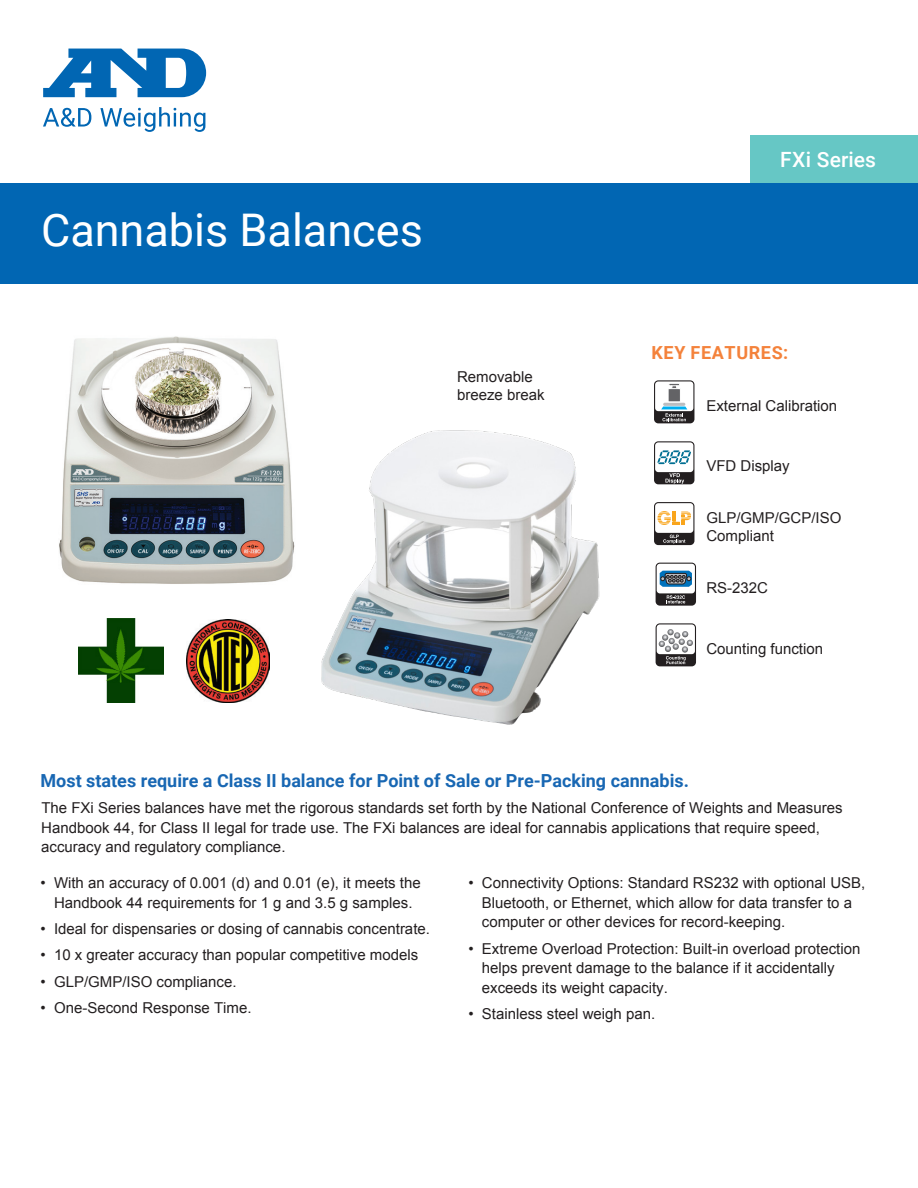
<style>
.page{position:relative;width:918px;height:1188px;background:#fff}
.page>*{position:absolute;margin:0;border:0;box-sizing:border-box;transform-origin:0 0}
.t1{font:45px "Roboto";color:#fff}
.t2{font:500 21px "Roboto";color:#fff}
.t3{font:700 18px "Roboto";color:#1867b3}
.t4{font:700 18px "Roboto";letter-spacing:.035em;color:#f4823b}
.Spec-_Regular_body{font:15px/19.5px "Arial";color:#231f20}
.Key_Feature-body{font:15px/18px "Arial";color:#231f20}
</style>
<div class="page">
<div style="left:751px;top:135px;width:167px;height:48px;background:#66c7c5"></div>
<svg style="left:43px;top:108px;width:48px;height:19px"></svg>
<svg style="left:100px;top:107px;width:105px;height:25px"></svg>
<svg style="left:43px;top:49px;width:163px;height:48px"></svg>
<div style="left:0;top:183px;width:918px;height:101px;background:#0166b3"></div>
<div style="left:655px;top:381px;width:38px;height:41px;background:#231f20;border-radius:3px"></div>
<div style="left:654px;top:380px;width:40px;height:43px;border:2px solid #231f20;border-radius:3px"></div>
<div style="left:655px;top:381px;width:38px;height:30px;background:#fff;border-radius:3px"></div>
<svg style="left:661px;top:383px;width:26px;height:38px"></svg>
<svg style="left:655px;top:442px;width:38px;height:41px"></svg>
<div style="left:654px;top:441px;width:40px;height:43px;border:2px solid #231f20;border-radius:3px"></div>
<div style="left:655px;top:442px;width:38px;height:30px;background:#fff;border-radius:3px"></div>
<svg style="left:657px;top:450px;width:34px;height:14px"></svg>
<svg style="left:665px;top:473px;width:19px;height:11px"></svg>
<div style="left:655px;top:503px;width:38px;height:41px;background:#231f20;border-radius:3px"></div>
<div style="left:654px;top:502px;width:40px;height:43px;border:2px solid #231f20;border-radius:3px"></div>
<div style="left:655px;top:503px;width:38px;height:30px;background:#fff;border-radius:3px"></div>
<svg style="left:663px;top:535px;width:22px;height:9px"></svg>
<svg style="left:657px;top:511px;width:34px;height:14px"></svg>
<svg style="left:657px;top:564px;width:38px;height:41px"></svg>
<div style="left:656px;top:563px;width:40px;height:43px;border:2px solid #231f20;border-radius:3px"></div>
<div style="left:657px;top:564px;width:38px;height:29px;background:#fff;border-radius:3px"></div>
<svg style="left:667px;top:595px;width:18px;height:8px"></svg>
<svg style="left:660px;top:571px;width:32px;height:16px"></svg>
<div style="left:656px;top:623px;width:40px;height:43px;border:2px solid #231f20;border-radius:3px"></div>
<div style="left:657px;top:624px;width:38px;height:30px;background:#fff;border-radius:3px"></div>
<svg style="left:659px;top:629px;width:34px;height:35px"></svg>
<img style="left:59px;top:336px;width:234px;height:248px">
<img style="left:293px;top:430px;width:307px;height:295px">
<img style="left:187px;top:619px;width:83px;height:83px">
<img style="left:79px;top:619px;width:84px;height:84px">
<p class="t1" style="left:41px;top:199px;width:383px">Cannabis Balances</p>
<p class="Key_Feature-body" style="left:457px;top:368px;width:89px">Removable breeze break</p>
<p class="t2" style="left:780px;top:144px;width:98px">FXi Series</p>
<p class="t4" style="left:652px;top:340px;width:138px">KEY FEATURES:</p>
<p class="Key_Feature-body" style="left:706px;top:397px;width:132px">External Calibration</p>
<p class="Key_Feature-body" style="left:706px;top:457px;width:85px">VFD Display</p>
<p class="Key_Feature-body" style="left:706px;top:509px;width:137px">GLP/GMP/GCP/ISO<br>Compliant</p>
<p class="Key_Feature-body" style="left:706px;top:579px;width:63px">RS-232C</p>
<p class="Key_Feature-body" style="left:706px;top:640px;width:118px">Counting function</p>
<p class="t3" style="left:40px;top:768px;width:650px">Most states require a Class II balance for Point of Sale or Pre-Packing cannabis.</p>
<p class="Spec-_Regular_body" style="left:41px;top:798px;width:803px">The FXi Series balances have met the rigorous standards set forth by the National Conference of Weights and Measures<br>Handbook 44, for Class II legal for trade use. The FXi balances are ideal for cannabis applications that require speed, accuracy and regulatory compliance.</p>
<p class="Spec-_Regular_body" style="left:40px;top:874px;width:382px;text-align:center">• With an accuracy of 0.001 (d) and 0.01 (e), it meets the<br>Handbook 44 requirements for 1 g and 3.5 g samples.</p>
<p class="Spec-_Regular_body" style="left:40px;top:919px;width:391px">• Ideal for dispensaries or dosing of cannabis concentrate.</p>
<p class="Spec-_Regular_body" style="left:40px;top:946px;width:379px">• 10 x greater accuracy than popular competitive models</p>
<p class="Spec-_Regular_body" style="left:40px;top:972px;width:198px">• GLP/GMP/ISO compliance.</p>
<p class="Spec-_Regular_body" style="left:40px;top:998px;width:213px">• One-Second Response Time.</p>
<p class="Spec-_Regular_body" style="left:482px;top:874px;width:385px;text-indent:-14px">• Connectivity Options: Standard RS232 with optional USB,<br>Bluetooth, or Ethernet, which allow for data transfer to a computer or other devices for record-keeping.</p>
<p class="Spec-_Regular_body" style="left:482px;top:939px;width:380px;text-indent:-14px">• Extreme Overload Protection: Built-in overload protection helps prevent damage to the balance if it accidentally exceeds its weight capacity.</p>
<p class="Spec-_Regular_body" style="left:468px;top:1004px;width:188px">• Stainless steel weigh pan.</p>
</div>
